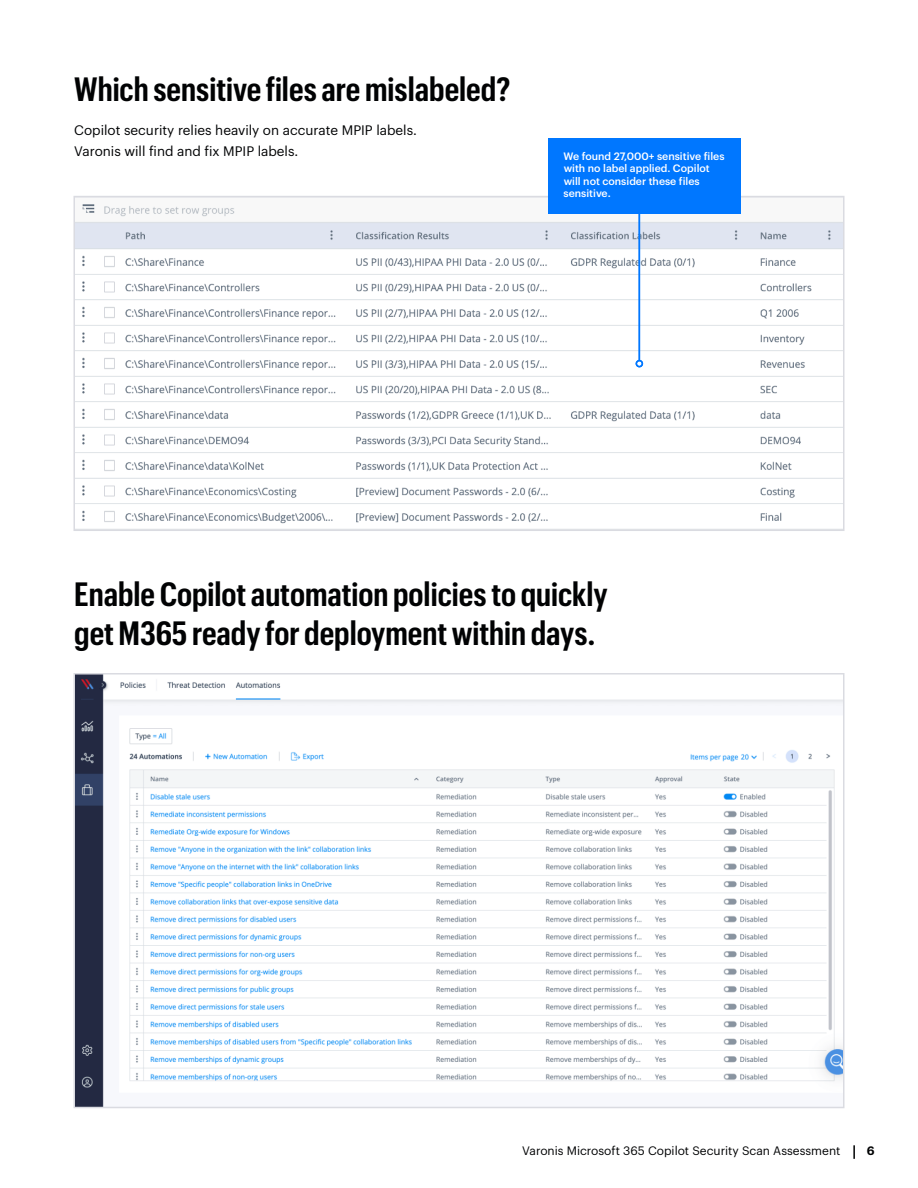
<style>
.page{position:relative;width:918px;height:1188px;background:#fff}
.page>*{position:absolute;margin:0;border:0;box-sizing:border-box;transform-origin:0 0}
.t1{font:600 33px/39px "Graphik Cond";color:#010203}
.t2{font:13.5px/21px "Graphik LC";color:#010203}
.t3{font:12px "Graphik LC";color:#010203}
.t4{font:600 12px "Graphik LC";color:#010203}
.t5{font:500 10.5px/12.6px "Graphik LC";color:#fff}
</style>
<div class="page">
<svg style="left:853px;top:1145px;width:2px;height:14px"></svg>
<img style="left:77px;top:199px;width:764px;height:325px">
<img style="left:77px;top:676px;width:764px;height:429px">
<hr style="left:639px;top:213px;width:1px;height:148px;background:#07f">
<div style="left:636px;top:360px;width:7px;height:7px;border:2px solid #07f;border-radius:50%"></div>
<div style="left:74px;top:196px;width:770px;height:335px;border:2px solid #dadbe1"></div>
<div style="left:74px;top:673px;width:770px;height:435px;border:2px solid #dadbe1"></div>
<div style="left:549px;top:138px;width:192px;height:76px;background:#07f"></div>
<p class="t1" style="left:74px;top:67px;width:438px">Which sensitive files are mislabeled?</p>
<p class="t2" style="left:74px;top:119px;width:344px">Copilot security relies heavily on accurate MPIP labels.<br>Varonis will find and fix MPIP labels.</p>
<p class="t5" style="left:564px;top:149px;width:162px">We found 27,000+ sensitive files with no label applied. Copilot will not consider these files sensitive.</p>
<p class="t1" style="left:74px;top:572px;width:535px">Enable Copilot automation policies to quickly get M365 ready for deployment within days.</p>
<p class="t3" style="left:522px;top:1142px;width:320px">Varonis Microsoft 365 Copilot Security Scan Assessment</p>
<p class="t4" style="left:867px;top:1142px;width:9px">6</p>
</div>
